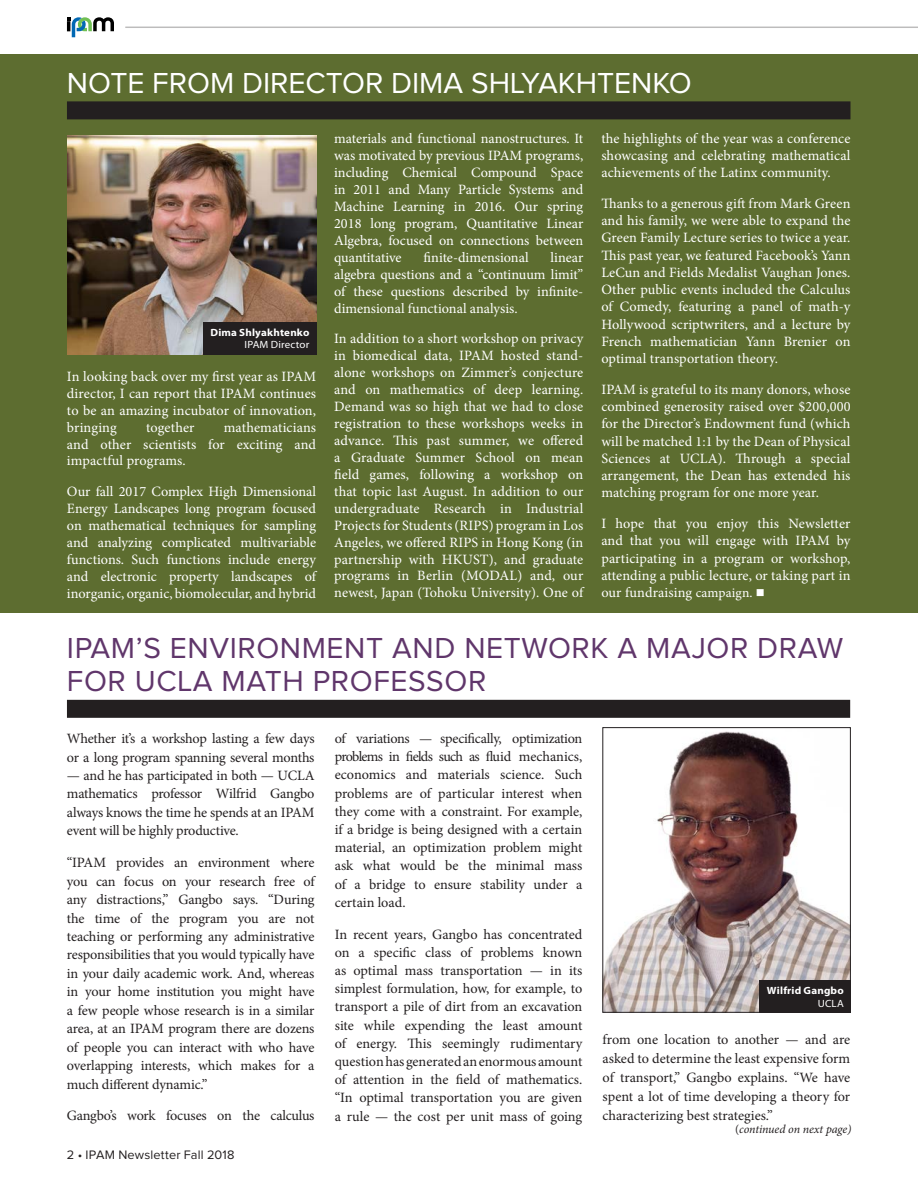
<style>
.page{position:relative;width:918px;height:1188px;background:#fff}
.page>*{position:absolute;margin:0;border:0;box-sizing:border-box;transform-origin:0 0}
.Artile_title{font:30px/33.2px "Proxima Nova";letter-spacing:.02em;color:#60366b}
.Artile_title-2{font:30px "Proxima Nova";color:#fff}
.Body_text{font:14.25px/17px "Minion Pro";letter-spacing:.005em;color:#fff;text-align:justify}
.Body_Text_News{font:14.25px/18.1px "Minion Pro";letter-spacing:-.01em;color:#231f20;text-align:justify}
.t1{font:12.75px "Proxima Nova";letter-spacing:.015em;color:#231f20}
.Continued_pg{font:italic 12px "Minion Pro";letter-spacing:-.005em;color:#231f20}
.captions{font:700 10.5px/12.6px "Myriad Pro";letter-spacing:.015em;color:#fff;text-align:right;scale:1.05 1}
.subcap{font:10.5px "Myriad Pro";letter-spacing:.015em;color:#fff;scale:1.05 1}
.s1{font-size:13.5px}
.s2{font-weight:400}
.s3{font-style:normal}
</style>
<div class="page">
<svg style="left:67px;top:17px;width:47px;height:20px"></svg>
<hr style="left:125px;top:27px;width:793px;height:1px;background:#231f20">
<div style="left:0;top:54px;width:918px;height:558px;background:#5d6d30"></div>
<div style="left:67px;top:101px;width:783px;height:18px;background:#231f20"></div>
<img style="left:68px;top:135px;width:248px;height:219px">
<div style="left:203px;top:322px;width:113px;height:32px;background:#231f20"></div>
<div style="left:67px;top:700px;width:783px;height:18px;background:#231f20"></div>
<img style="left:605px;top:731px;width:244px;height:279px">
<div style="left:603px;top:727px;width:248px;height:285px;border:1px solid #231f20"></div>
<div style="left:759px;top:980px;width:92px;height:33px;background:#231f20"></div>
<p class="Artile_title-2" style="left:67px;top:69px;width:626px">NOTE FROM DIRECTOR DIMA SHLYAKHTENKO</p>
<p class="captions" style="left:210px;top:326px;width:96px">Dima Shlyakhtenko</p>
<p class="subcap" style="left:245px;top:338px;width:63px">IPAM Director</p>
<p class="Body_text" style="left:67px;top:368px;width:251px">In looking back over my first year as IPAM director, I can report that IPAM continues to be an amazing incubator of innovation, bringing</p>
<p class="Body_text" style="left:67px;top:419px;width:251px;text-indent:157px">mathematicians and other scientists for exciting and impactful programs.</p>
<p class="Body_text" style="left:67px;top:483px;width:251px">Our fall 2017 Complex High Dimensional Energy Landscapes long program focused on mathematical techniques for sampling and analyzing complicated multivariable functions. Such functions include energy and electronic property landscapes of inorganic, organic, biomolecular, and hybrid</p>
<p class="Body_text" style="left:146px;top:419px;width:50px">together</p>
<p class="Body_text" style="left:334px;top:130px;width:251px">materials and functional nanostructures. It was motivated by previous IPAM programs, including Chemical Compound Space in 2011 and Many Particle Systems and Machine Learning in 2016. Our spring 2018 long program, Quantitative Linear Algebra, focused on connections between quantitative</p>
<p class="Body_text" style="left:334px;top:249px;width:251px;text-indent:216px">linear algebra questions and a “continuum limit” of these questions described by infinite&shy;dimensional functional analysis.</p>
<p class="Body_text" style="left:334px;top:330px;width:251px">In addition to a short workshop on privacy in biomedical data, IPAM hosted stand&shy;alone workshops on Zimmer’s conjecture and on mathematics of deep learning.<br>Demand was so high that we had to close registration to these workshops weeks in advance. This past summer, we offered a Graduate Summer School on mean field games, following a workshop on that topic last August. In addition to our undergraduate Research in Industrial Projects for Students (RIPS) program in Los Angeles, we offered RIPS in Hong Kong (in partnership with HKUST), and graduate programs in Berlin (MODAL) and, our newest, Japan (Tohoku University). One of</p>
<p class="Body_text" style="left:424px;top:249px;width:106px">finite-dimensional</p>
<p class="Body_text" style="left:601px;top:130px;width:251px">the highlights of the year was a conference showcasing and celebrating mathematical achievements of the Latinx community.</p>
<p class="Body_text" style="left:601px;top:195px;width:251px">Thanks to a generous gift from Mark Green and his family, we were able to expand the Green Family Lecture series to twice a year.<br>This past year, we featured Facebook’s Yann LeCun and Fields Medalist Vaughan Jones.<br>Other public events included the Calculus of Comedy, featuring a panel of math-y Hollywood scriptwriters, and a lecture by French mathematician Yann Brenier on optimal transportation theory.</p>
<p class="Body_text" style="left:601px;top:381px;width:251px">IPAM is grateful to its many donors, whose combined generosity raised over $200,000 for the Director’s Endowment fund (which will be matched 1:1 by the Dean of Physical Sciences at UCLA). Through a special arrangement, the Dean has extended his matching program for one more year.</p>
<p class="Body_text" style="left:601px;top:515px;width:251px">I hope that you enjoy this Newsletter and that you will engage with IPAM by participating in a program or workshop, attending a public lecture, or taking part in our fundraising <span class="s1">campaign.</span> ■</p>
<p class="Artile_title" style="left:67px;top:633px;width:778px">IPAM’S ENVIRONMENT AND NETWORK A MAJOR DRAW<br>FOR UCLA MATH PROFESSOR</p>
<p class="Body_Text_News" style="left:67px;top:729px;width:249px">Whether it’s a workshop lasting a few days or a long program spanning several months</p>
<p class="Body_Text_News" style="left:67px;top:766px;width:249px">— and he has participated in both — UCLA mathematics professor Wilfrid Gangbo always knows the time he spends at an IPAM event will be highly productive.</p>
<p class="Body_Text_News" style="left:67px;top:854px;width:249px">“IPAM provides an environment where you can focus on your research free of any distractions,” Gangbo says. “During the time of the program you are not teaching or performing any administrative responsibilities that you would typically have in your daily academic work. And, whereas in your home institution you might have a few people whose research is in a similar area, at an IPAM program there are dozens of people you can interact with who have overlapping interests, which makes for a much different dynamic.”</p>
<p class="Body_Text_News" style="left:67px;top:1107px;width:249px">Gangbo’s work focuses on the calculus</p>
<p class="t1" style="left:67px;top:1149px;width:169px">2 • IPAM Newsletter Fall 2018</p>
<p class="Body_Text_News" style="left:335px;top:730px;width:249px">of variations — specifically, optimization problems in fields such as fluid mechanics, economics and materials science. Such problems are of particular interest when they come with a constraint. For example, if a bridge is being designed with a certain material, an optimization problem might ask what would be the minimal mass of a bridge to ensure stability under a certain load.</p>
<p class="Body_Text_News" style="left:335px;top:925px;width:249px">In recent years, Gangbo has concentrated on a specific class of problems known as optimal mass transportation — in its simplest formulation, how, for example, to transport a pile of dirt from an excavation site while expending the least amount of energy. This seemingly rudimentary question has generated an enormous amount of attention in the field of mathematics. “In optimal transportation you are given a rule — the cost per unit mass of going</p>
<p class="captions" style="left:767px;top:984px;width:75px">Wilfrid Gangbo<br><span class="s2">UCLA</span></p>
<p class="Body_Text_News" style="left:603px;top:1030px;width:249px;line-height:18.9px">from one location to another — and are asked to determine the least expensive form of transport,” Gangbo explains. “We have spent a lot of time developing a theory for characterizing best strategies.”</p>
<p class="Continued_pg" style="left:735px;top:1121px;width:118px"><span class="s3">(</span>continued on next page)</p>
</div>
